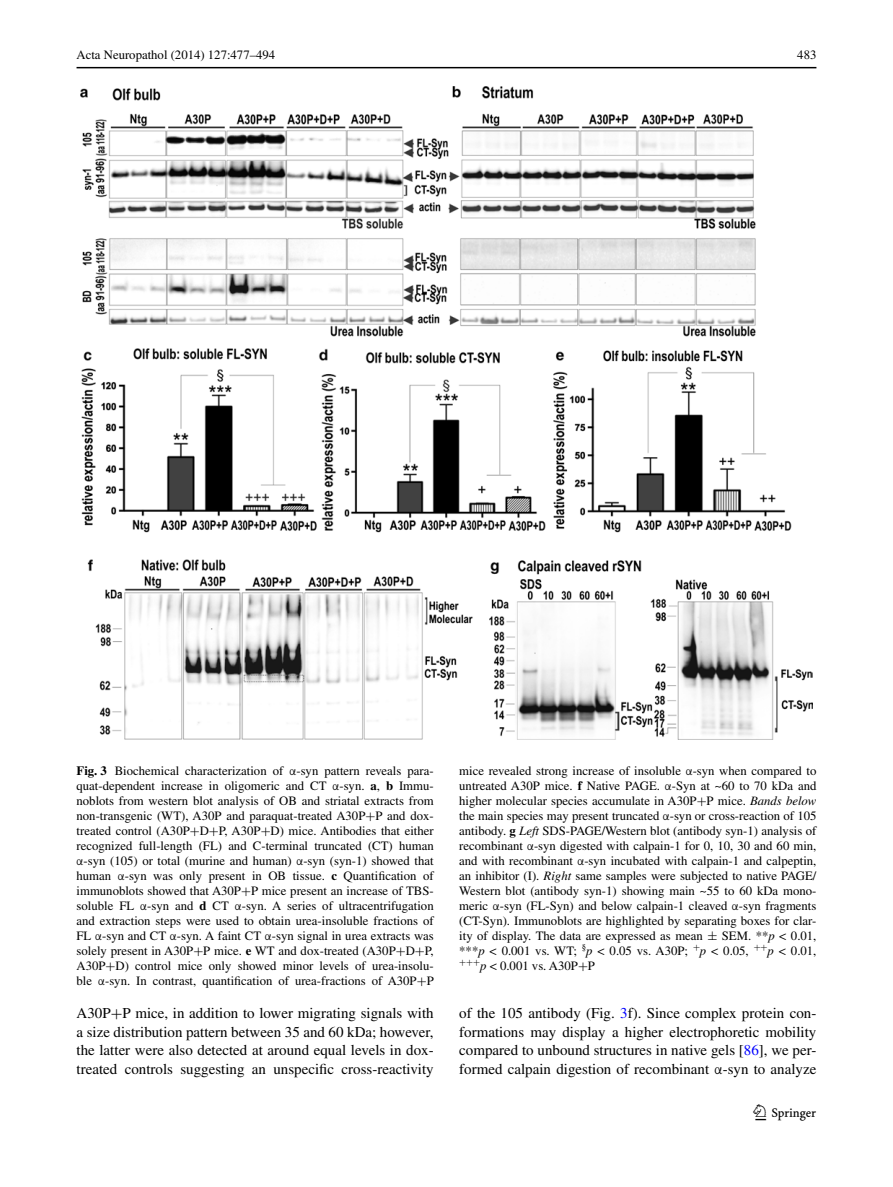
<style>
.page{position:relative;width:893px;height:1187px;background:#fff}
.page>*{position:absolute;margin:0;border:0;box-sizing:border-box;transform-origin:0 0}
.t1{font:22.5px "Springnew";color:#000}
.t2{font:15px/18.8px "Times";color:#000;text-align:justify}
.t3{font:12.75px/15px "Times";color:#000;text-align:justify}
.s1{font-weight:700}
.s2{font-family:"MTGU"}
.s3{font-family:"MTSY"}
.s4{font-style:italic}
.s5{color:#00f}
</style>
<div class="page">
<hr style="left:77px;top:67px;width:739px;height:1px;background:#000">
<img style="left:81px;top:87px;width:731px;height:652px">
<p class="t3" style="left:77px;top:48px;width:200px">Acta Neuropathol (2014) 127:477–494</p>
<p class="t3" style="left:797px;top:48px;width:21px">483</p>
<p class="t3" style="left:77px;top:763px;width:359px"><span class="s1">Fig. 3</span> Biochemical characterization of <span class="s2">α</span>-syn pattern reveals para&shy;quat-dependent increase in oligomeric and CT <span class="s2">α</span>-syn. <span class="s1">a</span>, <span class="s1">b</span> Immu&shy;noblots from western blot analysis of OB and striatal extracts from non-transgenic (WT), A30P and paraquat-treated A30P<span class="s3">+</span>P and dox&shy;treated control (A30P<span class="s3">+</span>D<span class="s3">+</span>P, A30P<span class="s3">+</span>D) mice. Antibodies that either recognized full-length (FL) and C-terminal truncated (CT) human <span class="s2">α</span>-syn (105) or total (murine and human) <span class="s2">α</span>-syn (syn-1) showed that human <span class="s2">α</span>-syn was only present in OB tissue. <span class="s1">c</span> Quantification of immunoblots showed that A30P<span class="s3">+</span>P mice present an increase of TBS&shy;soluble FL <span class="s2">α</span>-syn and <span class="s1">d</span> CT <span class="s2">α</span>-syn. A series of ultracentrifugation and extraction steps were used to obtain urea-insoluble fractions of FL <span class="s2">α</span>-syn and CT <span class="s2">α</span>-syn. A faint CT <span class="s2">α</span>-syn signal in urea extracts was solely present in A30P<span class="s3">+</span>P mice. <span class="s1">e</span> WT and dox-treated (A30P<span class="s3">+</span>D<span class="s3">+</span>P, A30P<span class="s3">+</span>D) control mice only showed minor levels of urea-insolu&shy;ble <span class="s2">α</span>-syn. In contrast, quantification of urea-fractions of A30P<span class="s3">+</span>P</p>
<p class="t3" style="left:459px;top:763px;width:359px">mice revealed strong increase of insoluble <span class="s2">α</span>-syn when compared to untreated A30P mice. <span class="s1">f</span> Native PAGE . <span class="s2">α</span>-Syn at ~60 to 70 kDa and higher molecular species accumulate in A30P<span class="s3">+</span>P mice. <span class="s4">Bands below </span>the main species may present truncated <span class="s2">α</span>-syn or cross-reaction of 105 antibody. <span class="s1">g</span> <span class="s4">Left</span> SDS-PAGE/Western blot (antibody syn-1) analysis of recombinant <span class="s2">α</span>-syn digested with calpain-1 for 0, 10, 30 and 60 min, and with recombinant <span class="s2">α</span>-syn incubated with calpain-1 and calpeptin, an inhibitor (I). <span class="s4">Right</span> same samples were subjected to native PAGE/ Western blot (antibody syn-1) showing main ~55 to 60 kDa mono&shy;meric <span class="s2">α</span>-syn (FL-Syn) and below calpain-1 cleaved <span class="s2">α</span>-syn fragments (CT-Syn). Immunoblots are highlighted by separating boxes for clar&shy;ity of display. The data are expressed as mean <span class="s3">±</span> SEM. **<span class="s4">p</span> &lt; 0.01, ***<span class="s4">p</span> &lt; 0.001 vs. WT; <sup>§</sup><span class="s4">p</span> &lt; 0.05 vs. A30P; <sup>+</sup><span class="s4">p</span> &lt; 0.05, <sup>++</sup><span class="s4">p</span> &lt; 0.01, <sup>+++</sup><span class="s4">p</span> &lt; 0.001 vs. A30P<span class="s3">+</span>P</p>
<p class="t2" style="left:77px;top:1003px;width:359px">A30P<span class="s3">+</span>P mice, in addition to lower migrating signals with a size distribution pattern between 35 and 60 kDa; however, the latter were also detected at around equal levels in dox&shy;treated controls suggesting an unspecific cross-reactivity</p>
<p class="t2" style="left:459px;top:1003px;width:359px">of the 105 antibody (Fig. <span class="s5">3</span>f). Since complex protein con&shy;formations may display a higher electrophoretic mobility compared to unbound structures in native gels [<span class="s5">86</span>], we per&shy;formed calpain digestion of recombinant <span class="s2">α</span>-syn to analyze</p>
<h1 class="t1" style="left:755px;top:1104px;width:62px">1 3</h1>
</div>
